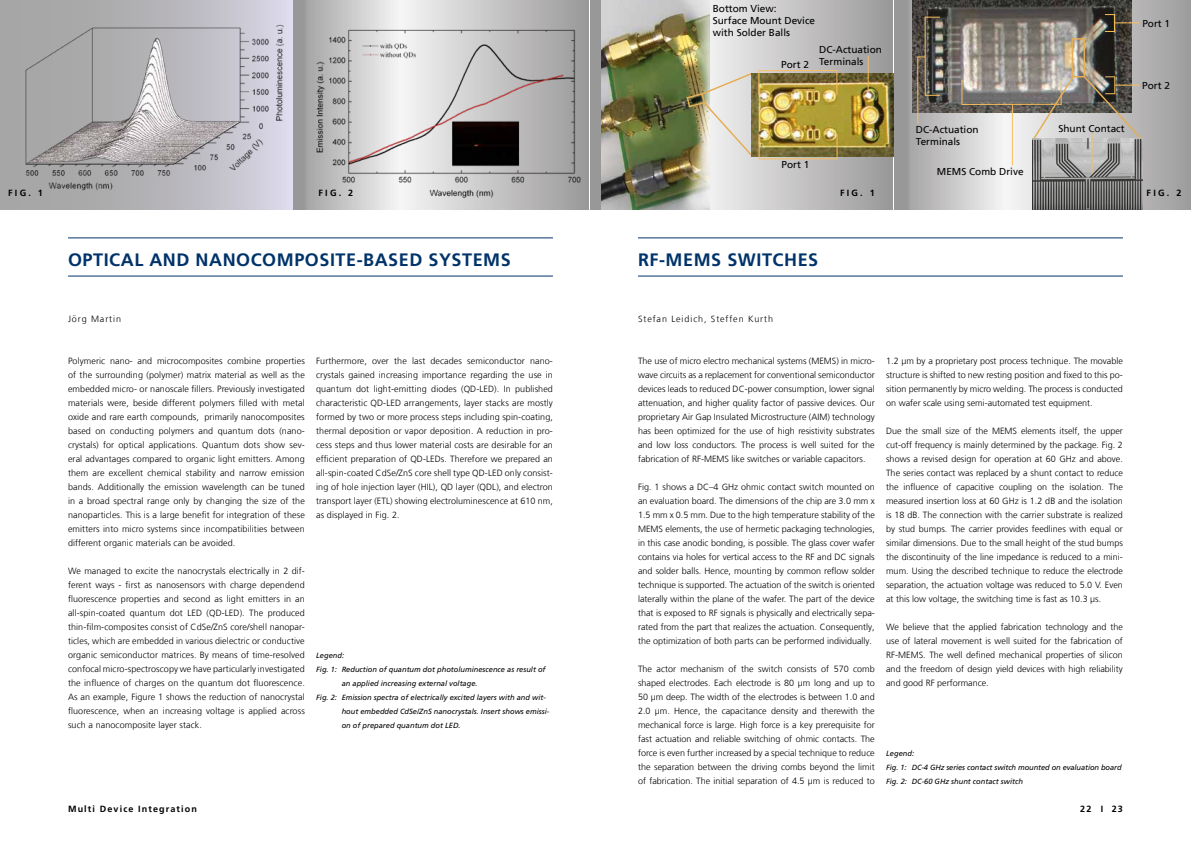
<style>
.page{position:relative;width:1191px;height:842px;background:#fff}
.page>*{position:absolute;margin:0;border:0;box-sizing:border-box;transform-origin:0 0}
.t1{font:700 18px "Frutiger LT Com";letter-spacing:.03em;color:#00336a}
.t2{font:10px/12px "Frutiger";color:#000}
.t3{font:300 9px/14px "Frutiger LT Com";color:#000;text-align:justify}
.t4{font:700 9px "Frutiger LT Com";letter-spacing:.125em;color:#000}
.t5{font:300 9px "Frutiger LT Com";letter-spacing:.1em;color:#000}
.t6{font:italic 7.5px/14px "Frutiger LT Com";color:#000}
</style>
<div class="page">
<div style="left:0;top:0;width:1191px;height:210px;background:#989898"></div>
<hr style="left:68px;top:238px;width:485px;height:1px;background:#00336a">
<hr style="left:68px;top:276px;width:485px;height:1px;background:#00336a">
<svg style="left:306px;top:0;width:284px;height:210px"></svg>
<img style="left:311px;top:7px;width:279px;height:199px">
<div style="left:0;top:0;width:292px;height:210px;background:linear-gradient(to right,#9c9c99,#d3d1de)"></div>
<img style="left:18px;top:2px;width:274px;height:199px">
<svg style="left:709px;top:0;width:184px;height:210px"></svg>
<img style="left:601px;top:0;width:108px;height:210px">
<img style="left:759px;top:73px;width:134px;height:83px">
<hr style="left:758px;top:70px;width:79px;height:1px;background:#fbbe5e">
<svg style="left:836px;top:71px;width:1px;height:24px"></svg>
<svg style="left:836px;top:134px;width:1px;height:24px"></svg>
<hr style="left:759px;top:158px;width:78px;height:1px;background:#fbbe5e">
<hr style="left:867px;top:56px;width:1px;height:34px;background:#fbbe5e">
<img style="left:685px;top:70px;width:74px;height:89px">
<hr style="left:638px;top:238px;width:485px;height:1px;background:#00336a">
<hr style="left:638px;top:276px;width:485px;height:1px;background:#00336a">
<svg style="left:909px;top:0;width:270px;height:210px;background:#c3c2c2"></svg>
<img style="left:912px;top:0;width:219px;height:113px">
<hr style="left:962px;top:104px;width:99px;height:1px;background:#fbbe5e">
<svg style="left:961px;top:80px;width:1px;height:25px"></svg>
<hr style="left:1012px;top:104px;width:1px;height:61px;background:#fbbe5e">
<div style="left:1071px;top:38px;width:14px;height:39px;border:2px solid #e4ae56"></div>
<svg style="left:1031px;top:75px;width:44px;height:67px;background:#b0aca5"></svg>
<img style="left:1032px;top:138px;width:110px;height:71px">
<svg style="left:924px;top:95px;width:16px;height:1px"></svg>
<hr style="left:924px;top:17px;width:1px;height:78px;background:#fbbe5e">
<svg style="left:924px;top:17px;width:16px;height:1px"></svg>
<hr style="left:917px;top:56px;width:1px;height:67px;background:#fbbe5e">
<svg style="left:1105px;top:14px;width:34px;height:18px"></svg>
<svg style="left:1082px;top:74px;width:62px;height:68px;background:#94908a"></svg>
<hr style="left:1091px;top:133px;width:1px;height:41px;background:#fbbe5e">
<p class="t2" style="left:713px;top:2px;width:104px">Bottom View:<br>Surface Mount Device with Solder Balls</p>
<p class="t2" style="left:781px;top:59px;width:29px">Port 2</p>
<p class="t2" style="left:819px;top:43px;width:64px">DC-Actuation<br>Terminals</p>
<p class="t2" style="left:781px;top:159px;width:29px">Port 1</p>
<p class="t4" style="left:8px;top:188px;width:36px">FIG. 1</p>
<p class="t4" style="left:318px;top:188px;width:36px">FIG. 2</p>
<p class="t4" style="left:840px;top:188px;width:36px">FIG. 1</p>
<p class="t2" style="left:1142px;top:17px;width:29px">Port 1</p>
<p class="t2" style="left:916px;top:124px;width:64px">DC-Actuation<br>Terminals</p>
<p class="t2" style="left:1058px;top:122px;width:68px">Shunt Contact</p>
<p class="t2" style="left:937px;top:165px;width:88px">MEMS Comb Drive</p>
<p class="t2" style="left:1142px;top:79px;width:29px">Port 2</p>
<p class="t4" style="left:1146px;top:188px;width:36px">FIG. 2</p>
<h1 class="t1" style="left:68px;top:249px;width:444px">OPTICAL AND NANOCOMPOSITE-BASED SYSTEMS</h1>
<p class="t5" style="left:68px;top:314px;width:55px">Jörg Martin</p>
<p class="t3" style="left:68px;top:354px;width:238px">Polymeric nano- and microcomposites combine properties of the surrounding (polymer) matrix material as well as the embedded micro- or nanoscale fillers. Previously investigated materials were, beside different polymers filled with metal oxide and rare earth compounds, primarily nanocomposites based on conducting polymers and quantum dots (nano&shy;crystals) for optical applications. Quantum dots show sev&shy;eral advantages compared to organic light emitters. Among them are excellent chemical stability and narrow emission bands. Additionally the emission wavelength can be tuned in a broad spectral range only by changing the size of the nanoparticles. This is a large benefit for integration of these emitters into micro systems since incompatibilities between different organic materials can be avoided.</p>
<p class="t3" style="left:68px;top:564px;width:238px">We managed to excite the nanocrystals electrically in 2 dif&shy;ferent ways - first as nanosensors with charge dependend fluorescence properties and second as light emitters in an all-spin-coated quantum dot LED (QD-LED). The produced thin-film-composites consist of CdSe/ZnS core/shell nanopar&shy;ticles, which are embedded in various dielectric or conductive organic semiconductor matrices. By means of time-resolved confocal micro-spectroscopy we have particularly investigated the influence of charges on the quantum dot fluorescence.<br>As an example, Figure 1 shows the reduction of nanocrystal fluorescence, when an increasing voltage is applied across such a nanocomposite layer stack.</p>
<p class="t3" style="left:316px;top:354px;width:238px">Furthermore, over the last decades semiconductor nano&shy;crystals gained increasing importance regarding the use in quantum dot light-emitting diodes (QD-LED). In published characteristic QD-LED arrangements, layer stacks are mostly formed by two or more process steps including spin-coating, thermal deposition or vapor deposition. A reduction in pro&shy;cess steps and thus lower material costs are desirable for an efficient preparation of QD-LEDs. Therefore we prepared an all-spin-coated CdSe/ZnS core shell type QD-LED only consist&shy;ing of hole injection layer (HIL), QD layer (QDL), and electron transport layer (ETL) showing electroluminescence at 610 nm, as displayed in Fig. 2.</p>
<p class="t6" style="left:316px;top:648px;width:29px">Legend:</p>
<p class="t6" style="left:316px;top:662px;width:231px">Fig. 1: Reduction of quantum dot photoluminescence as result of</p>
<p class="t6" style="left:342px;top:676px;width:137px">an applied increasing external voltage.</p>
<p class="t6" style="left:316px;top:690px;width:231px">Fig. 2: Emission spectra of electrically excited layers with and wit-</p>
<p class="t6" style="left:342px;top:704px;width:209px">hout embedded CdSe/ZnS nanocrystals. Insert shows emissi-</p>
<p class="t6" style="left:342px;top:718px;width:120px">on of prepared quantum dot LED.</p>
<h1 class="t1" style="left:638px;top:249px;width:182px">RF-MEMS SWITCHES</h1>
<p class="t5" style="left:638px;top:314px;width:137px">Stefan Leidich, Steffen Kurth</p>
<p class="t3" style="left:638px;top:354px;width:238px">The use of micro electro mechanical systems (MEMS) in micro&shy;wave circuits as a replacement for conventional semiconductor devices leads to reduced DC-power consumption, lower signal attenuation, and higher quality factor of passive devices. Our proprietary Air Gap Insulated Microstructure (AIM) technology has been optimized for the use of high resistivity substrates and low loss conductors. The process is well suited for the fabrication of RF-MEMS like switches or variable capacitors.</p>
<p class="t3" style="left:638px;top:480px;width:238px">Fig. 1 shows a DC–4 GHz ohmic contact switch mounted on an evaluation board. The dimensions of the chip are 3.0 mm x 1.5 mm x 0.5 mm. Due to the high temperature stability of the MEMS elements, the use of hermetic packaging technologies, in this case anodic bonding, is possible. The glass cover wafer contains via holes for vertical access to the RF and DC signals and solder balls. Hence, mounting by common reflow solder technique is supported. The actuation of the switch is oriented laterally within the plane of the wafer. The part of the device that is exposed to RF signals is physically and electrically sepa&shy;rated from the part that realizes the actuation. Consequently, the optimization of both parts can be performed individually.</p>
<p class="t3" style="left:638px;top:662px;width:238px">The actor mechanism of the switch consists of 570 comb shaped electrodes. Each electrode is 80 µm long and up to 50 µm deep. The width of the electrodes is between 1.0 and 2.0 µm. Hence, the capacitance density and therewith the mechanical force is large. High force is a key prerequisite for fast actuation and reliable switching of ohmic contacts. The force is even further increased by a special technique to reduce the separation between the driving combs beyond the limit of fabrication. The initial separation of 4.5 µm is reduced to</p>
<p class="t3" style="left:886px;top:354px;width:238px">1.2 µm by a proprietary post process technique. The movable structure is shifted to new resting position and fixed to this po&shy;sition permanently by micro welding. The process is conducted on wafer scale using semi-automated test equipment.</p>
<p class="t3" style="left:886px;top:424px;width:238px">Due the small size of the MEMS elements itself, the upper cut-off frequency is mainly determined by the package. Fig. 2 shows a revised design for operation at 60 GHz and above.<br>The series contact was replaced by a shunt contact to reduce the influence of capacitive coupling on the isolation. The measured insertion loss at 60 GHz is 1.2 dB and the isolation is 18 dB. The connection with the carrier substrate is realized by stud bumps. The carrier provides feedlines with equal or similar dimensions. Due to the small height of the stud bumps the discontinuity of the line impedance is reduced to a mini&shy;mum. Using the described technique to reduce the electrode separation, the actuation voltage was reduced to 5.0 V. Even at this low voltage, the switching time is fast as 10.3 µs.</p>
<p class="t3" style="left:886px;top:620px;width:238px">We believe that the applied fabrication technology and the use of lateral movement is well suited for the fabrication of RF-MEMS. The well defined mechanical properties of silicon and the freedom of design yield devices with high reliability and good RF performance.</p>
<p class="t6" style="left:886px;top:746px;width:237px">Legend:<br>Fig. 1: DC-4 GHz series contact switch mounted on evaluation board<br>Fig. 2: DC-60 GHz shunt contact switch</p>
<p class="t4" style="left:68px;top:804px;width:130px">Multi Device Integration</p>
<p class="t4" style="left:1080px;top:804px;width:44px">22 I 23</p>
</div>
